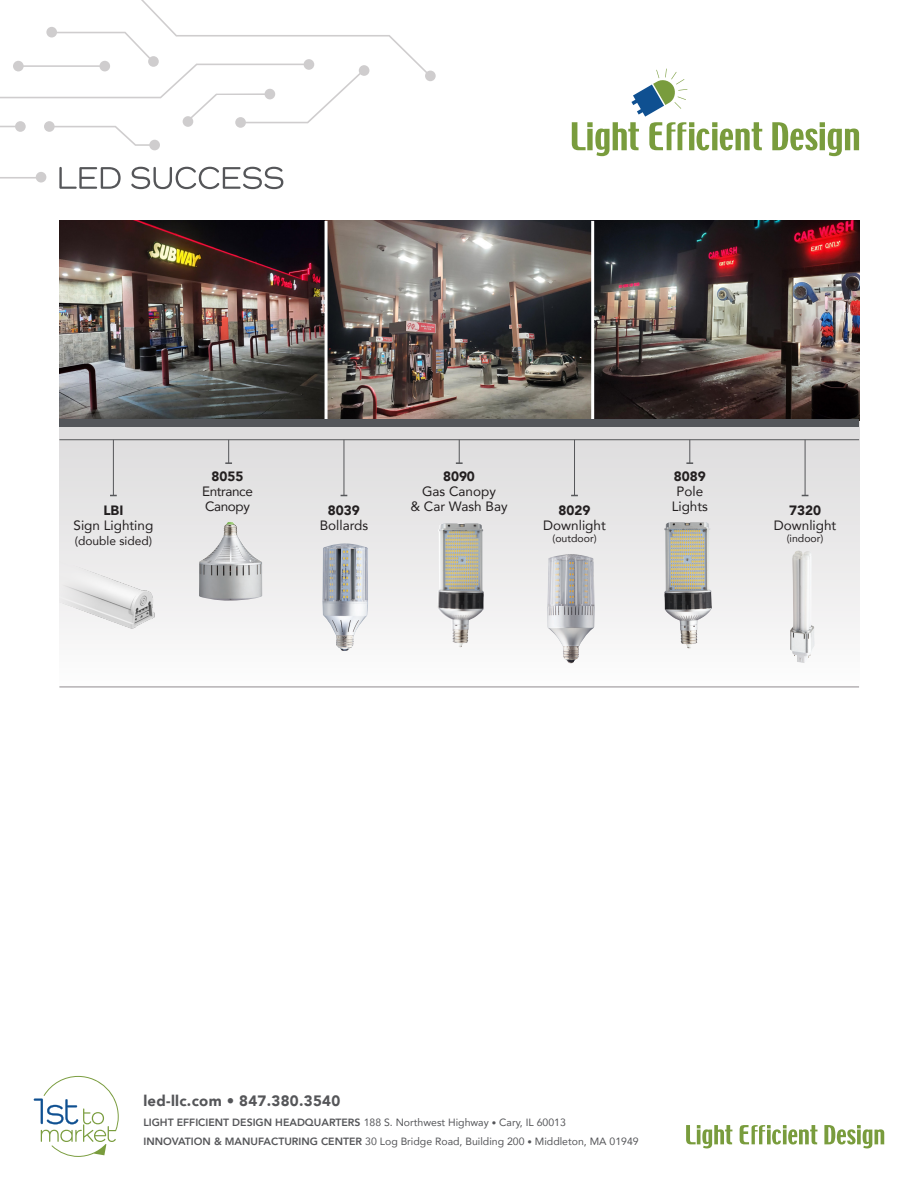
<style>
.page{position:relative;width:918px;height:1188px;background:#fff}
.page>*{position:absolute;margin:0;border:0;box-sizing:border-box;transform-origin:0 0}
.t1{font:900 15px "Avenir";letter-spacing:.02em;color:#555659}
.t2{font:13.5px/15px "Avenir";color:#231f20;text-align:center}
.t3{font:900 13.5px "Avenir";color:#231f20}
.t4{font:13.5px/15px "Avenir";letter-spacing:-.03em;color:#231f20}
.t5{font:12px "Avenir";color:#231f20}
.t6{font:10.5px/19.5px "Avenir";color:#555659}
.t7{font:10.5px "Avenir";color:#231f20}
.s1{font-weight:800}
.s2{font-size:9px}
</style>
<div class="page">
<svg style="left:59px;top:427px;width:800px;height:237px"></svg>
<svg style="left:34px;top:1076px;width:85px;height:81px"></svg>
<hr style="left:59px;top:686px;width:800px;height:1px;background:#9a9699">
<svg style="left:59px;top:183px;width:61px;height:6px"></svg>
<svg style="left:131px;top:183px;width:152px;height:6px"></svg>
<svg style="left:0;top:0;width:436px;height:183px"></svg>
<svg style="left:686px;top:1125px;width:46px;height:23px"></svg>
<svg style="left:824px;top:1125px;width:60px;height:23px"></svg>
<svg style="left:740px;top:1125px;width:78px;height:20px"></svg>
<svg style="left:772px;top:122px;width:87px;height:34px"></svg>
<svg style="left:572px;top:69px;width:190px;height:87px"></svg>
<img style="left:59px;top:221px;width:800px;height:198px">
<hr style="left:325px;top:221px;width:3px;height:200px;background:#fff">
<hr style="left:591px;top:221px;width:3px;height:200px;background:#fff">
<div style="left:59px;top:419px;width:800px;height:8px;background:#53565a"></div>
<hr style="left:113px;top:440px;width:1px;height:56px;background:#555659">
<hr style="left:344px;top:440px;width:1px;height:56px;background:#555659">
<hr style="left:574px;top:440px;width:1px;height:56px;background:#555659">
<hr style="left:805px;top:440px;width:1px;height:56px;background:#555659">
<svg style="left:225px;top:440px;width:7px;height:24px"></svg>
<svg style="left:456px;top:440px;width:7px;height:24px"></svg>
<svg style="left:686px;top:440px;width:7px;height:24px"></svg>
<img style="left:199px;top:522px;width:64px;height:79px">
<img style="left:664px;top:522px;width:48px;height:127px">
<img style="left:437px;top:523px;width:47px;height:125px">
<img style="left:547px;top:554px;width:48px;height:109px">
<img style="left:772px;top:545px;width:60px;height:119px">
<img style="left:322px;top:543px;width:46px;height:109px">
<img style="left:59px;top:539px;width:99px;height:90px">
<hr style="left:59px;top:439px;width:800px;height:1px;background:#555659">
<p class="t3" style="left:103px;top:498px;width:21px">LBI</p>
<p class="t2" style="left:74px;top:517px;width:81px">Sign Lighting</p>
<p class="t5" style="left:75px;top:531px;width:79px">(double sided)</p>
<p class="t3" style="left:212px;top:464px;width:33px">8055</p>
<p class="t4" style="left:202px;top:483px;width:52px">Entrance<br>Canopy</p>
<p class="t3" style="left:328px;top:498px;width:33px">8039</p>
<p class="t2" style="left:320px;top:517px;width:50px">Bollards</p>
<p class="t3" style="left:443px;top:464px;width:33px">8090</p>
<p class="t2" style="left:410px;top:483px;width:99px">Gas Canopy<br>&amp; Car Wash Bay</p>
<p class="t3" style="left:559px;top:498px;width:33px">8029</p>
<p class="t2" style="left:543px;top:517px;width:64px">Downlight</p>
<p class="t7" style="left:552px;top:530px;width:46px">(outdoor)</p>
<p class="t3" style="left:674px;top:464px;width:33px">8089</p>
<p class="t2" style="left:672px;top:483px;width:38px">Pole<br>Lights</p>
<p class="t3" style="left:789px;top:498px;width:33px">7320</p>
<p class="t2" style="left:774px;top:517px;width:64px">Downlight</p>
<p class="t7" style="left:787px;top:530px;width:38px">(indoor)</p>
<h1 class="t1" style="left:143px;top:1088px;width:198px">led-llc.com • 847.380.3540</h1>
<p class="t6" style="left:143px;top:1112px;width:497px"><span class="s1">LIGHT EFFICIENT DESIGN HEADQUARTERS</span> 188 S. Northwest Highway <span class="s2">•</span> Cary, IL 60013<br><span class="s1">INNOVATION &amp; MANUFACTURING CENTER</span> 30 Log Bridge Road, Building 200 <span class="s2">•</span> Middleton, MA 01949</p>
</div>
